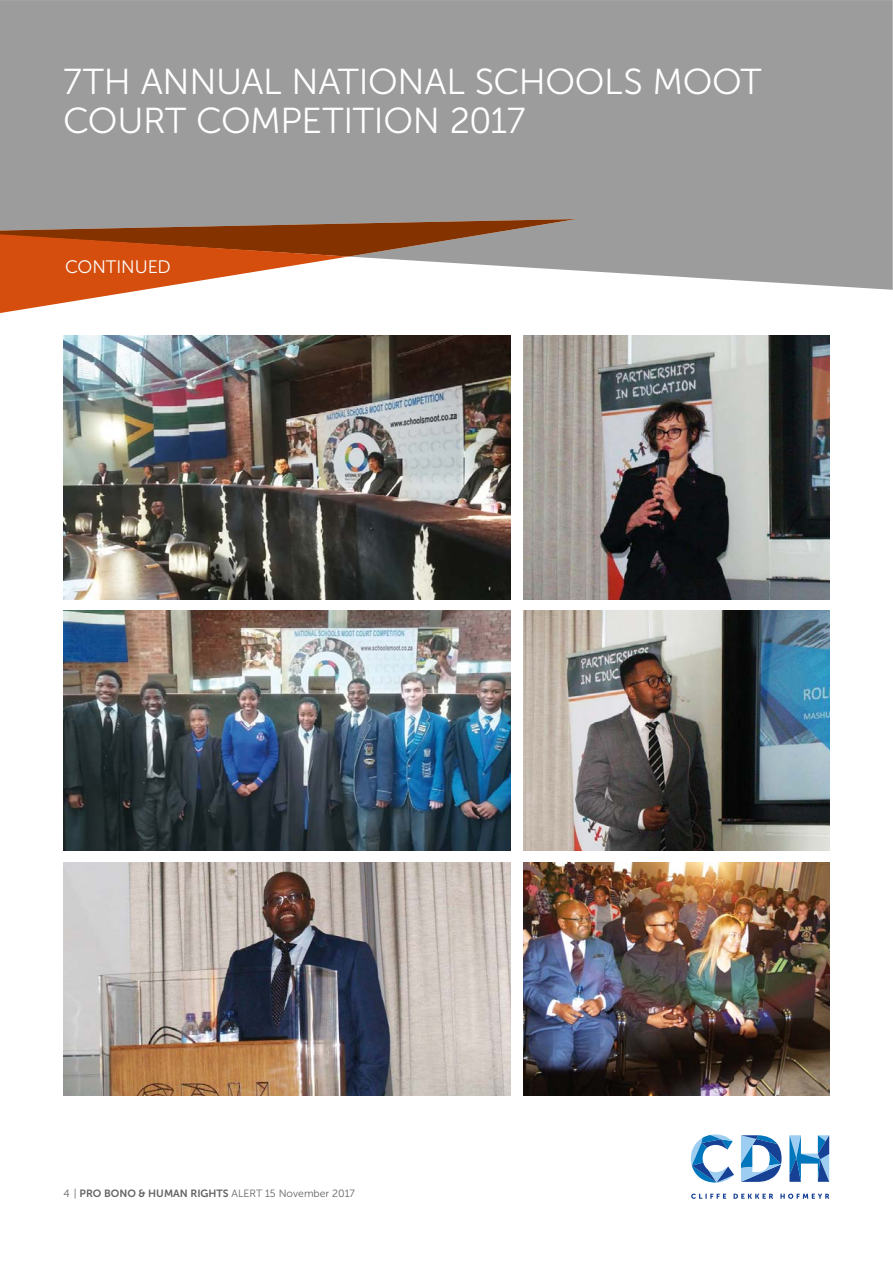
<style>
.page{position:relative;width:893px;height:1263px;background:#fff}
.page>*{position:absolute;margin:0;border:0;box-sizing:border-box;transform-origin:0 0}
.t1{font:36px/39px "Museo Sans 300";letter-spacing:-.01em;color:#fff}
.t2{font:18px "Museo Sans 300";letter-spacing:-.005em;color:#fff}
.t3{font:10.5px "Museo Sans 300";color:#646363}
.s1{font-family:"Museo Sans 700"}
</style>
<div class="page">
<img style="left:523px;top:610px;width:306px;height:240px">
<div style="left:0;top:0;width:892px;height:290px;background:#9d9c9c"></div>
<svg style="left:0;top:217px;width:576px;height:96px"></svg>
<svg style="left:691px;top:1194px;width:138px;height:5px"></svg>
<svg style="left:789px;top:1135px;width:40px;height:47px"></svg>
<svg style="left:691px;top:1135px;width:43px;height:48px"></svg>
<svg style="left:741px;top:1135px;width:40px;height:47px"></svg>
<img style="left:63px;top:610px;width:447px;height:240px">
<img style="left:523px;top:335px;width:306px;height:265px">
<img style="left:63px;top:335px;width:447px;height:265px">
<img style="left:63px;top:862px;width:447px;height:234px">
<img style="left:523px;top:862px;width:306px;height:234px">
<p class="t1" style="left:63px;top:66px;width:700px">7TH ANNUAL NATIONAL SCHOOLS MOOT<br>COURT COMPETITION 2017</p>
<p class="t2" style="left:65px;top:260px;width:107px">CONTINUED</p>
<p class="t3" style="left:64px;top:1189px;width:293px">4 | <span class="s1">PRO BONO &amp; HUMAN RIGHTS</span> ALERT 15 November 2017</p>
</div>
